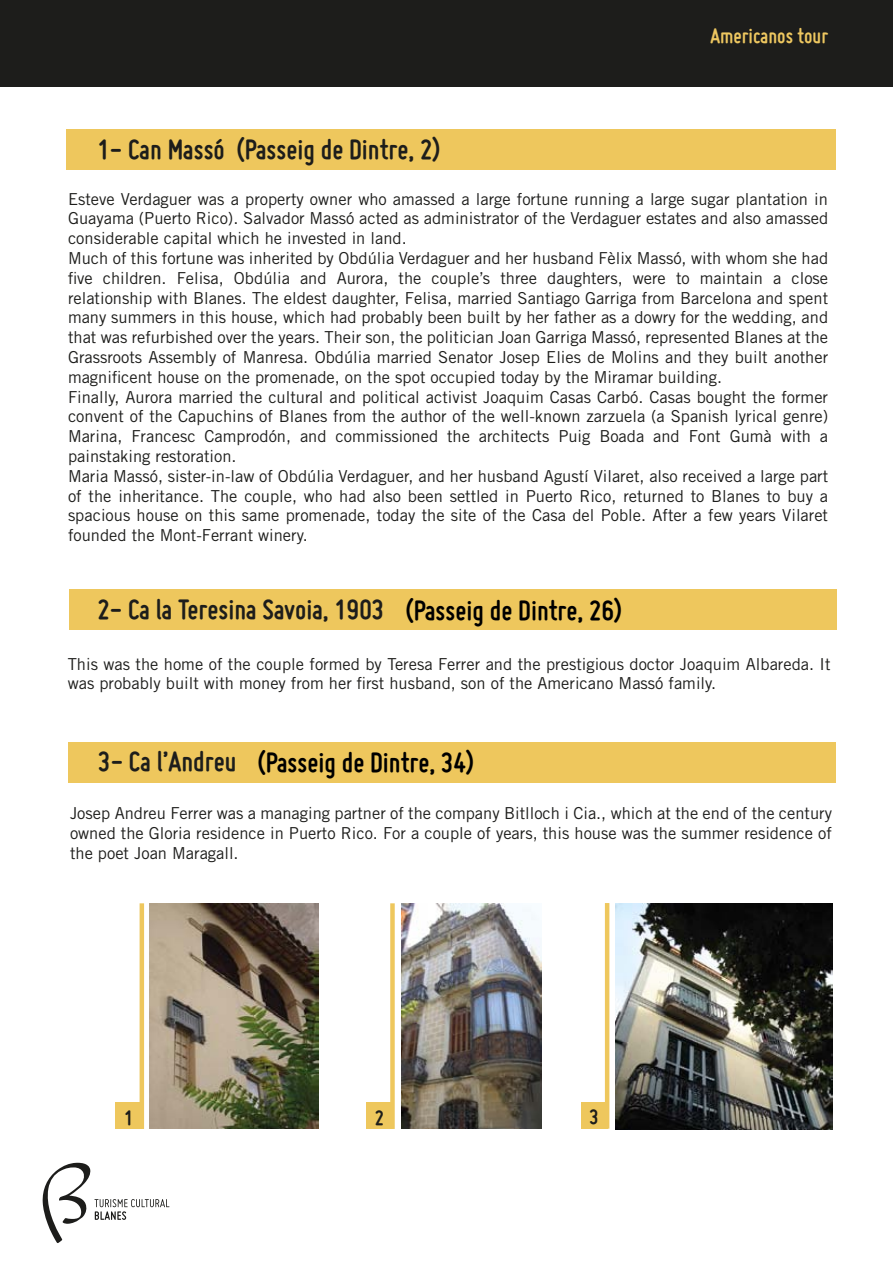
<style>
.page{position:relative;width:893px;height:1263px;background:#fff}
.page>*{position:absolute;margin:0;border:0;box-sizing:border-box;transform-origin:0 0}
.t1{font:700 30px "Miso";color:#1d1d1b}
.t2{font:700 30px "Miso";color:#000}
.t3{font:700 22.5px "Miso";color:#eec760}
.t4{font:700 22.5px "Miso";color:#1d1d1b}
.t5{font:16.5px/19.8px "Trade Gothic LT Std";color:#1d1d1b}
.s1{color:#000}
</style>
<div class="page">
<div style="left:0;top:0;width:893px;height:86px;background:#1d1d1b"></div>
<svg style="left:42px;top:1163px;width:127px;height:80px"></svg>
<div style="left:66px;top:129px;width:769px;height:40px;background:#eec75d"></div>
<div style="left:69px;top:590px;width:768px;height:40px;background:#eec75d"></div>
<div style="left:69px;top:743px;width:767px;height:40px;background:#eec75d"></div>
<div style="left:116px;top:1102px;width:26px;height:27px;background:#eec75d"></div>
<hr style="left:140px;top:903px;width:4px;height:226px;background:#eec75d">
<img style="left:149px;top:903px;width:169px;height:226px">
<img style="left:402px;top:903px;width:139px;height:226px">
<img style="left:615px;top:903px;width:217px;height:226px">
<div style="left:366px;top:1102px;width:26px;height:27px;background:#eec75d"></div>
<div style="left:390px;top:903px;width:5px;height:226px;background:#eec75d"></div>
<div style="left:581px;top:1102px;width:26px;height:27px;background:#eec75d"></div>
<hr style="left:605px;top:903px;width:4px;height:226px;background:#eec75d">
<h2 class="t3" style="left:710px;top:23px;width:119px">Americanos tour</h2>
<h1 class="t1" style="left:97px;top:133px;width:345px">1- Can Massó (Passeig de Dintre, 2)</h1>
<p class="t5" style="left:68px;top:189px;width:762px">Esteve Verdaguer was a property owner who amassed a large fortune running a large sugar plantation in Guayama (Puerto Rico). Salvador Massó acted as administrator of the Verdaguer estates and also amassed considerable capital which he invested in land.<br>Much of this fortune was inherited by Obdúlia Verdaguer and her husband Fèlix Massó, with whom she had five children. Felisa, Obdúlia and Aurora, the couple’s three daughters, were to maintain a close relationship with Blanes. The eldest daughter, Felisa, married Santiago Garriga from Barcelona and spent many summers in this house, which had probably been built by her father as a dowry for the wedding, and that was refurbished over the years. Their son, the politician Joan Garriga Massó, represented Blanes at the Grassroots Assembly of Manresa. Obdúlia married Senator Josep Elies de Molins and they built another magnificent house on the promenade, on the spot occupied today by the Miramar building.<br>Finally, Aurora married the cultural and political activist Joaquim Casas Carbó. Casas bought the former convent of the Capuchins of Blanes from the author of the well-known zarzuela (a Spanish lyrical genre)<br>Marina, Francesc Camprodón, and commissioned the architects Puig Boada and Font Gumà with a painstaking restoration.<br>Maria Massó, sister-in-law of Obdúlia Verdaguer, and her husband Agustí Vilaret, also received a large part of the inheritance. The couple, who had also been settled in Puerto Rico, returned to Blanes to buy a spacious house on this same promenade, today the site of the Casa del Poble. After a few years Vilaret founded the Mont-Ferrant winery.</p>
<h1 class="t1" style="left:97px;top:593px;width:526px">2- Ca la Teresina Savoia, 1903 <span class="s1">(Passeig de Dintre, 26)</span></h1>
<p class="t5" style="left:68px;top:653px;width:764px">This was the home of the couple formed by Teresa Ferrer and the prestigious doctor Joaquim Albareda. It was probably built with money from her first husband, son of the Americano Massó family.</p>
<h1 class="t1" style="left:98px;top:744px;width:140px">3- Ca l’Andreu</h1>
<h1 class="t2" style="left:258px;top:745px;width:218px">(Passeig de Dintre, 34)</h1>
<p class="t5" style="left:70px;top:803px;width:764px;text-align:justify">Josep Andreu Ferrer was a managing partner of the company Bitlloch i Cia., which at the end of the century owned the Gloria residence in Puerto Rico. For a couple of years, this house was the summer residence of the poet Joan Maragall.</p>
<h2 class="t4" style="left:124px;top:1105px;width:11px">1</h2>
<h2 class="t4" style="left:375px;top:1105px;width:11px">2</h2>
<h2 class="t4" style="left:589px;top:1104px;width:11px">3</h2>
</div>
